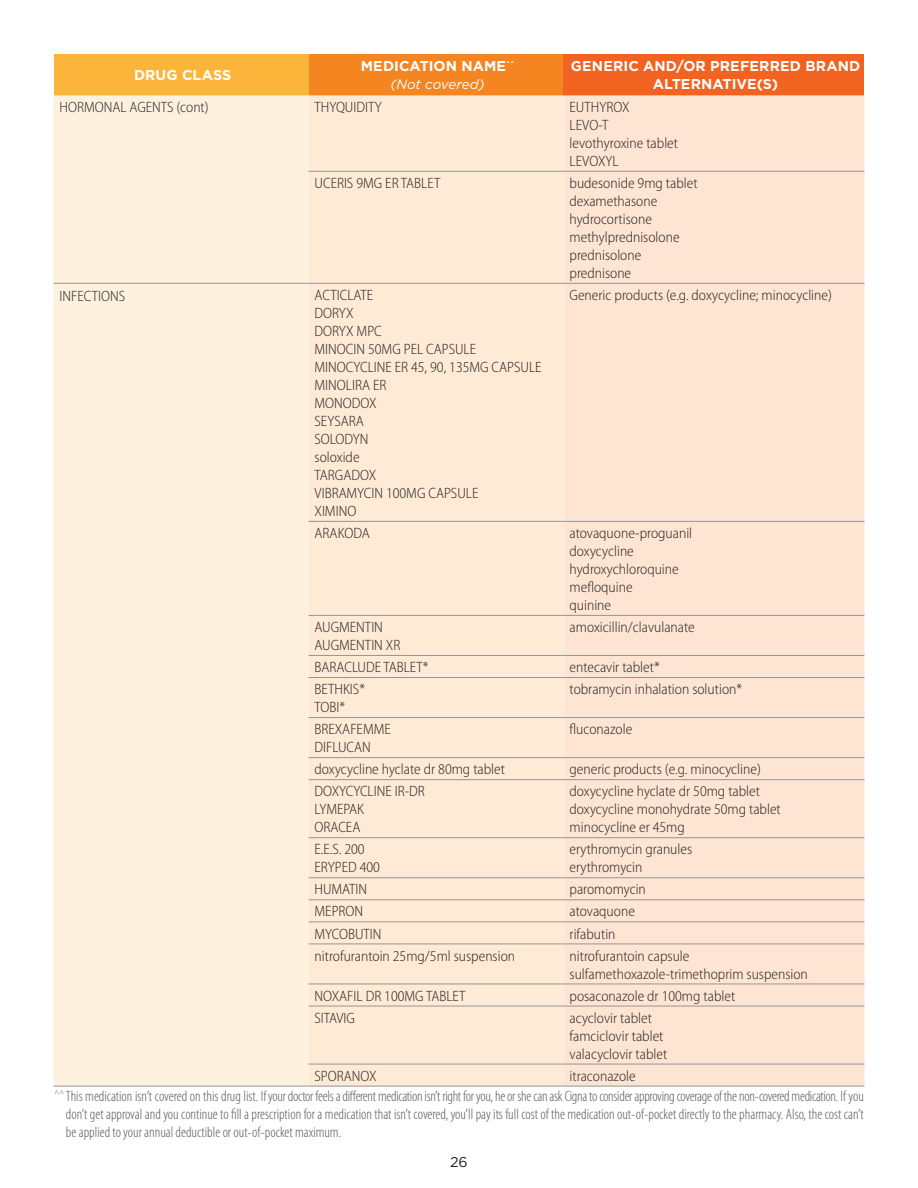
<style>
.page{position:relative;width:918px;height:1188px;background:#fff}
.page>*{position:absolute;margin:0;border:0;box-sizing:border-box;transform-origin:0 0}
.t1{font:300 semi-condensed 15px "Myriad Pro";color:#231f20}
.NB-Legal_copy_Cat{font:300 condensed 15px/18px "Myriad Pro";color:#57585a;text-align:justify}
.Table_column_header{font:700 14.25px/18px "Gotham";letter-spacing:.005em;color:#fff;text-align:center}
.t2{font:14.25px "Gotham";color:#231f20}
.Table_column_header-2{font:italic 13.5px "Gotham";color:#fff}
</style>
<div class="page">
<div style="left:54px;top:54px;width:255px;height:41px;background:#fcb53b"></div>
<div style="left:309px;top:54px;width:255px;height:41px;background:#f58520"></div>
<div style="left:564px;top:54px;width:300px;height:41px;background:#f26221"></div>
<div style="left:54px;top:95px;width:255px;height:991px;background:#fef2de"></div>
<div style="left:309px;top:95px;width:255px;height:991px;background:#feead5"></div>
<div style="left:564px;top:95px;width:300px;height:991px;background:#fee4d2"></div>
<hr style="left:54px;top:283px;width:255px;height:1px;background:#939598">
<hr style="left:54px;top:1086px;width:255px;height:1px;background:#939598">
<hr style="left:309px;top:171px;width:255px;height:1px;background:#939598">
<hr style="left:564px;top:171px;width:300px;height:1px;background:#939598">
<hr style="left:309px;top:283px;width:255px;height:1px;background:#939598">
<hr style="left:564px;top:283px;width:300px;height:1px;background:#939598">
<hr style="left:309px;top:521px;width:255px;height:1px;background:#939598">
<hr style="left:564px;top:521px;width:300px;height:1px;background:#939598">
<hr style="left:309px;top:615px;width:255px;height:1px;background:#939598">
<hr style="left:564px;top:615px;width:300px;height:1px;background:#939598">
<hr style="left:309px;top:655px;width:255px;height:1px;background:#939598">
<hr style="left:564px;top:655px;width:300px;height:1px;background:#939598">
<hr style="left:309px;top:677px;width:255px;height:1px;background:#939598">
<hr style="left:564px;top:677px;width:300px;height:1px;background:#939598">
<hr style="left:309px;top:717px;width:255px;height:1px;background:#939598">
<hr style="left:564px;top:717px;width:300px;height:1px;background:#939598">
<hr style="left:309px;top:757px;width:255px;height:1px;background:#939598">
<hr style="left:564px;top:757px;width:300px;height:1px;background:#939598">
<hr style="left:309px;top:779px;width:255px;height:1px;background:#939598">
<hr style="left:564px;top:779px;width:300px;height:1px;background:#939598">
<hr style="left:309px;top:837px;width:255px;height:1px;background:#939598">
<hr style="left:564px;top:837px;width:300px;height:1px;background:#939598">
<hr style="left:309px;top:878px;width:255px;height:1px;background:#939598">
<hr style="left:564px;top:878px;width:300px;height:1px;background:#939598">
<hr style="left:309px;top:900px;width:255px;height:1px;background:#939598">
<hr style="left:564px;top:900px;width:300px;height:1px;background:#939598">
<hr style="left:309px;top:922px;width:255px;height:1px;background:#939598">
<hr style="left:564px;top:922px;width:300px;height:1px;background:#939598">
<hr style="left:309px;top:944px;width:255px;height:1px;background:#939598">
<hr style="left:564px;top:944px;width:300px;height:1px;background:#939598">
<hr style="left:309px;top:984px;width:255px;height:1px;background:#939598">
<hr style="left:564px;top:984px;width:300px;height:1px;background:#939598">
<hr style="left:309px;top:1006px;width:255px;height:1px;background:#939598">
<hr style="left:564px;top:1006px;width:300px;height:1px;background:#939598">
<hr style="left:309px;top:1064px;width:255px;height:1px;background:#939598">
<hr style="left:564px;top:1064px;width:300px;height:1px;background:#939598">
<hr style="left:309px;top:1086px;width:255px;height:1px;background:#939598">
<hr style="left:564px;top:1086px;width:300px;height:1px;background:#939598">
<p class="Table_column_header" style="left:134px;top:66px;width:99px">DRUG CLASS</p>
<p class="Table_column_header" style="left:361px;top:57px;width:155px">MEDICATION NAME<sup>^^</sup></p>
<p class="Table_column_header-2" style="left:391px;top:76px;width:96px">(Not covered)</p>
<p class="Table_column_header" style="left:571px;top:57px;width:291px">GENERIC AND/OR PREFERRED BRAND<br>ALTERNATIVE(S)</p>
<p class="t1" style="left:60px;top:99px;width:151px">HORMONAL AGENTS (cont)</p>
<p class="t1" style="left:315px;top:99px;width:69px">THYQUIDITY</p>
<p class="t1" style="left:570px;top:99px;width:61px">EUTHYROX</p>
<p class="t1" style="left:570px;top:117px;width:41px">LEVO-T</p>
<p class="t1" style="left:570px;top:135px;width:110px">levothyroxine tablet</p>
<p class="t1" style="left:570px;top:153px;width:51px">LEVOXYL</p>
<p class="t1" style="left:315px;top:175px;width:127px">UCERIS 9MG ER TABLET</p>
<p class="t1" style="left:570px;top:175px;width:130px">budesonide 9mg tablet</p>
<p class="t1" style="left:570px;top:193px;width:89px">dexamethasone</p>
<p class="t1" style="left:570px;top:211px;width:84px">hydrocortisone</p>
<p class="t1" style="left:570px;top:229px;width:112px">methylprednisolone</p>
<p class="t1" style="left:570px;top:247px;width:73px">prednisolone</p>
<p class="t1" style="left:570px;top:265px;width:63px">prednisone</p>
<p class="t1" style="left:60px;top:287px;width:67px">INFECTIONS</p>
<p class="t1" style="left:315px;top:287px;width:60px">ACTICLATE</p>
<p class="t1" style="left:315px;top:305px;width:41px">DORYX</p>
<p class="t1" style="left:315px;top:323px;width:69px">DORYX MPC</p>
<p class="t1" style="left:315px;top:341px;width:163px">MINOCIN 50MG PEL CAPSULE</p>
<p class="t1" style="left:315px;top:359px;width:229px">MINOCYCLINE ER 45, 90, 135MG CAPSULE</p>
<p class="t1" style="left:315px;top:377px;width:73px">MINOLIRA ER</p>
<p class="t1" style="left:315px;top:395px;width:64px">MONODOX</p>
<p class="t1" style="left:315px;top:413px;width:51px">SEYSARA</p>
<p class="t1" style="left:315px;top:431px;width:55px">SOLODYN</p>
<p class="t1" style="left:315px;top:449px;width:47px">soloxide</p>
<p class="t1" style="left:315px;top:467px;width:63px">TARGADOX</p>
<p class="t1" style="left:315px;top:485px;width:165px">VIBRAMYCIN 100MG CAPSULE</p>
<p class="t1" style="left:315px;top:503px;width:43px">XIMINO</p>
<p class="t1" style="left:570px;top:287px;width:264px">Generic products (e.g. doxycycline; minocycline)</p>
<p class="t1" style="left:315px;top:525px;width:57px">ARAKODA</p>
<p class="t1" style="left:570px;top:525px;width:124px">atovaquone-proguanil</p>
<p class="t1" style="left:570px;top:543px;width:66px">doxycycline</p>
<p class="t1" style="left:570px;top:561px;width:111px">hydroxychloroquine</p>
<p class="t1" style="left:570px;top:579px;width:65px">mefloquine</p>
<p class="t1" style="left:570px;top:597px;width:43px">quinine</p>
<p class="t1" style="left:315px;top:619px;width:70px">AUGMENTIN</p>
<p class="t1" style="left:315px;top:637px;width:87px">AUGMENTIN XR</p>
<p class="t1" style="left:570px;top:619px;width:127px">amoxicillin/clavulanate</p>
<p class="t1" style="left:315px;top:659px;width:116px">BARACLUDE TABLET*</p>
<p class="t1" style="left:570px;top:659px;width:92px">entecavir tablet*</p>
<p class="t1" style="left:315px;top:681px;width:52px">BETHKIS*</p>
<p class="t1" style="left:315px;top:699px;width:32px">TOBI*</p>
<p class="t1" style="left:570px;top:681px;width:174px">tobramycin inhalation solution*</p>
<p class="t1" style="left:315px;top:721px;width:78px">BREXAFEMME</p>
<p class="t1" style="left:315px;top:739px;width:58px">DIFLUCAN</p>
<p class="t1" style="left:570px;top:721px;width:64px">fluconazole</p>
<p class="t1" style="left:315px;top:761px;width:192px">doxycycline hyclate dr 80mg tablet</p>
<p class="t1" style="left:570px;top:761px;width:193px">generic products (e.g. minocycline)</p>
<p class="t1" style="left:315px;top:783px;width:112px">DOXYCYCLINE IR-DR</p>
<p class="t1" style="left:315px;top:801px;width:51px">LYMEPAK</p>
<p class="t1" style="left:315px;top:819px;width:47px">ORACEA</p>
<p class="t1" style="left:570px;top:783px;width:192px">doxycycline hyclate dr 50mg tablet</p>
<p class="t1" style="left:570px;top:801px;width:213px">doxycycline monohydrate 50mg tablet</p>
<p class="t1" style="left:570px;top:819px;width:117px">minocycline er 45mg</p>
<p class="t1" style="left:315px;top:841px;width:52px">E.E.S. 200</p>
<p class="t1" style="left:315px;top:859px;width:67px">ERYPED 400</p>
<p class="t1" style="left:570px;top:841px;width:124px">erythromycin granules</p>
<p class="t1" style="left:570px;top:859px;width:74px">erythromycin</p>
<p class="t1" style="left:315px;top:881px;width:54px">HUMATIN</p>
<p class="t1" style="left:570px;top:881px;width:78px">paromomycin</p>
<p class="t1" style="left:315px;top:903px;width:50px">MEPRON</p>
<p class="t1" style="left:570px;top:903px;width:67px">atovaquone</p>
<p class="t1" style="left:315px;top:925px;width:68px">MYCOBUTIN</p>
<p class="t1" style="left:570px;top:925px;width:48px">rifabutin</p>
<p class="t1" style="left:315px;top:947px;width:202px">nitrofurantoin 25mg/5ml suspension</p>
<p class="t1" style="left:570px;top:947px;width:121px">nitrofurantoin capsule</p>
<p class="t1" style="left:570px;top:965px;width:240px">sulfamethoxazole-trimethoprim suspension</p>
<p class="t1" style="left:315px;top:988px;width:152px">NOXAFIL DR 100MG TABLET</p>
<p class="t1" style="left:570px;top:988px;width:167px">posaconazole dr 100mg tablet</p>
<p class="t1" style="left:315px;top:1010px;width:42px">SITAVIG</p>
<p class="t1" style="left:570px;top:1010px;width:84px">acyclovir tablet</p>
<p class="t1" style="left:570px;top:1028px;width:95px">famciclovir tablet</p>
<p class="t1" style="left:570px;top:1046px;width:99px">valacyclovir tablet</p>
<p class="t1" style="left:315px;top:1068px;width:64px">SPORANOX</p>
<p class="t1" style="left:570px;top:1068px;width:68px">itraconazole</p>
<p class="NB-Legal_copy_Cat" style="left:66px;top:1088px;width:799px;text-indent:-12px"><sup>^^</sup> This medication isn’t covered on this drug list. If your doctor feels a different medication isn’t right for you, he or she can ask Cigna to consider approving coverage of the non-covered medication. If you don’t get approval and you continue to fill a prescription for a medication that isn’t covered, you’ll pay its full cost of the medication out-of-pocket directly to the pharmacy. Also, the cost can’t be applied to your annual deductible or out-of-pocket maximum.</p>
<p class="t2" style="left:450px;top:1153px;width:19px">26</p>
</div>
